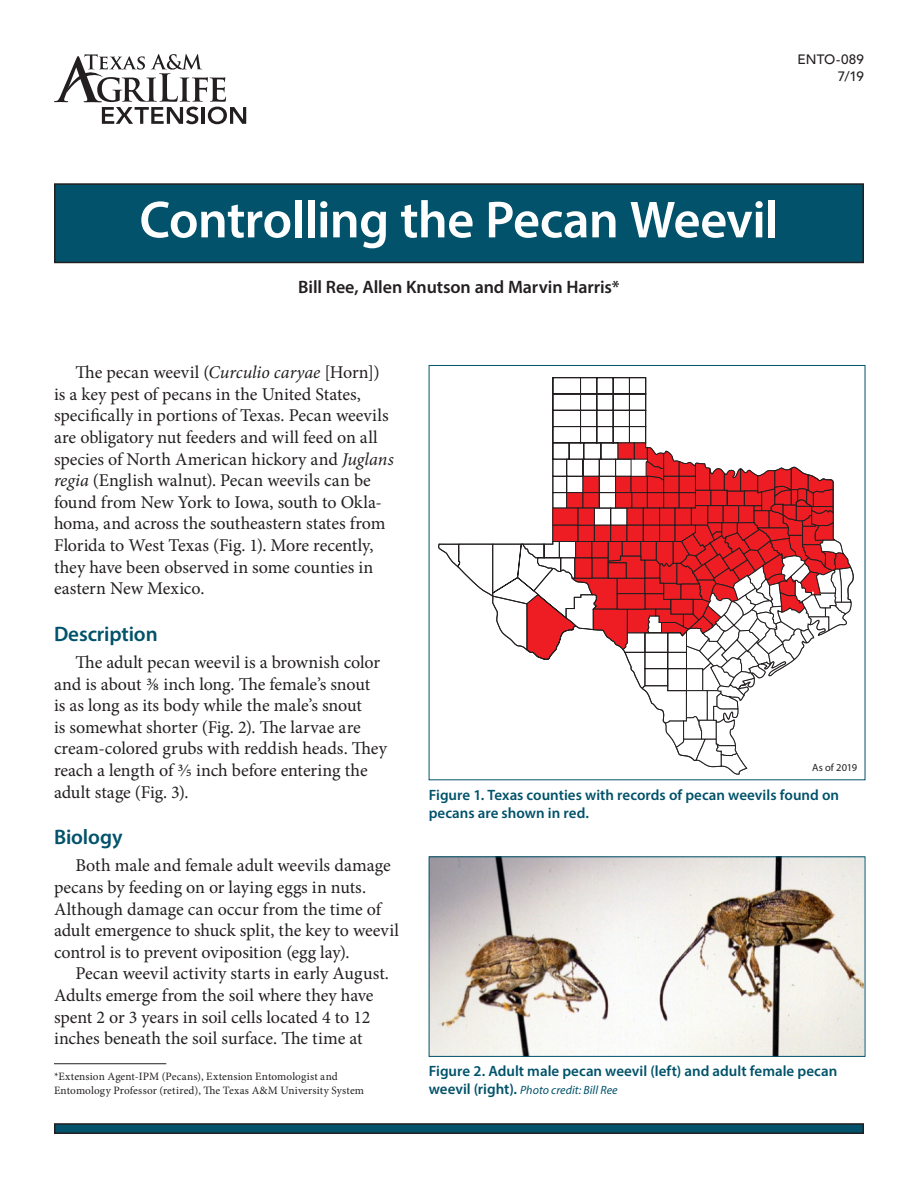
<style>
.page{position:relative;width:918px;height:1188px;background:#fff}
.page>*{position:absolute;margin:0;border:0;box-sizing:border-box;transform-origin:0 0}
.t1{font:600 52.5px "Myriad Pro";letter-spacing:-.015em;color:#fff}
.heading1{font:600 21px "Myriad Pro";letter-spacing:-.005em;color:#01526a}
.body_text{font:18px/21.6px "Minion Pro";color:#231f20}
.t2{font:600 18px "Myriad Pro";letter-spacing:-.005em;color:#231f20}
.captions{font:600 15px/18px "Myriad Pro";color:#01526a}
.t3{font:500 13.5px "Avenir";letter-spacing:.005em;color:#231f20}
.captions-2{font:italic 12px "Myriad Pro";letter-spacing:.005em;color:#01526a}
.t4{font:11.25px/13.5px "Minion Pro";letter-spacing:.01em;color:#231f20}
.captions-3{font:10.5px "Myriad Pro";color:#231f20}
.s1{font-style:italic}
.s2{font-weight:600;font-style:normal;font-size:15px}
</style>
<div class="page">
<div style="left:55px;top:184px;width:808px;height:78px;background:#01526a"></div>
<div style="left:54px;top:183px;width:810px;height:80px;border:2px solid #231f20"></div>
<hr style="left:54px;top:1063px;width:112px;height:1px;background:#231f20">
<svg style="left:54px;top:54px;width:192px;height:70px"></svg>
<div style="left:55px;top:1124px;width:808px;height:9px;background:#01526a"></div>
<div style="left:54px;top:1123px;width:810px;height:11px;border:2px solid #231f20"></div>
<svg style="left:552px;top:377px;width:301px;height:231px"></svg>
<svg style="left:438px;top:442px;width:413px;height:332px"></svg>
<div style="left:671px;top:599px;width:22px;height:15px;background:#ee1d23;border:1px solid #231f20"></div>
<img style="left:431px;top:858px;width:432px;height:197px">
<div style="left:429px;top:856px;width:436px;height:201px;border:1px solid #01526a"></div>
<p class="t3" style="left:798px;top:52px;width:68px">ENTO-089</p>
<p class="t3" style="left:838px;top:68px;width:28px">7/19</p>
<p class="t1" style="left:139px;top:186px;width:641px">Controlling the Pecan Weevil</p>
<p class="t2" style="left:298px;top:275px;width:323px">Bill Ree, Allen Knutson and Marvin Harris*</p>
<p class="body_text" style="left:54px;top:362px;width:341px;text-indent:22px">The pecan weevil (<span class="s1">Curculio caryae</span> [Horn]) is a key pest of pecans in the United States, specifically in portions of Texas. Pecan weevils are obligatory nut feeders and will feed on all species of North American hickory and <span class="s1">Juglans regia</span> (English walnut). Pecan weevils can be found from New York to Iowa, south to Okla&shy;homa, and across the southeastern states from Florida to West Texas (Fig. 1). More recently, they have been observed in some counties in eastern New Mexico.</p>
<p class="heading1" style="left:54px;top:621px;width:105px">Description</p>
<p class="body_text" style="left:54px;top:652px;width:334px;text-indent:22px">The adult pecan weevil is a brownish color and is about 3/8 inch long. The female’s snout<br>is as long as its body while the male’s snout<br>is somewhat shorter (Fig. 2). The larvae are cream-colored grubs with reddish heads. They reach a length of 3/5 inch before entering the adult stage (Fig. 3).</p>
<p class="heading1" style="left:54px;top:824px;width:70px">Biology</p>
<p class="body_text" style="left:54px;top:855px;width:347px;text-indent:22px">Both male and female adult weevils damage pecans by feeding on or laying eggs in nuts.<br>Although damage can occur from the time of adult emergence to shuck split, the key to weevil control is to prevent oviposition (egg lay).</p>
<p class="body_text" style="left:54px;top:963px;width:337px;text-indent:22px">Pecan weevil activity starts in early August.<br>Adults emerge from the soil where they have spent 2 or 3 years in soil cells located 4 to 12 inches beneath the soil surface. The time at</p>
<p class="t4" style="left:54px;top:1070px;width:312px">*Extension Agent-IPM (Pecans), Extension Entomologist and<br>Entomology Professor (retired), The Texas A&amp;M University System</p>
<p class="captions-3" style="left:812px;top:761px;width:47px">As of 2019</p>
<p class="captions" style="left:429px;top:785px;width:412px">Figure 1. Texas counties with records of pecan weevils found on pecans are shown in red.</p>
<p class="captions" style="left:429px;top:1062px;width:410px">Figure 2. Adult male pecan weevil (left) and adult female pecan</p>
<p class="captions-2" style="left:429px;top:1083px;width:191px"><span class="s2">weevil (right).</span> Photo credit: Bill Ree</p>
</div>
